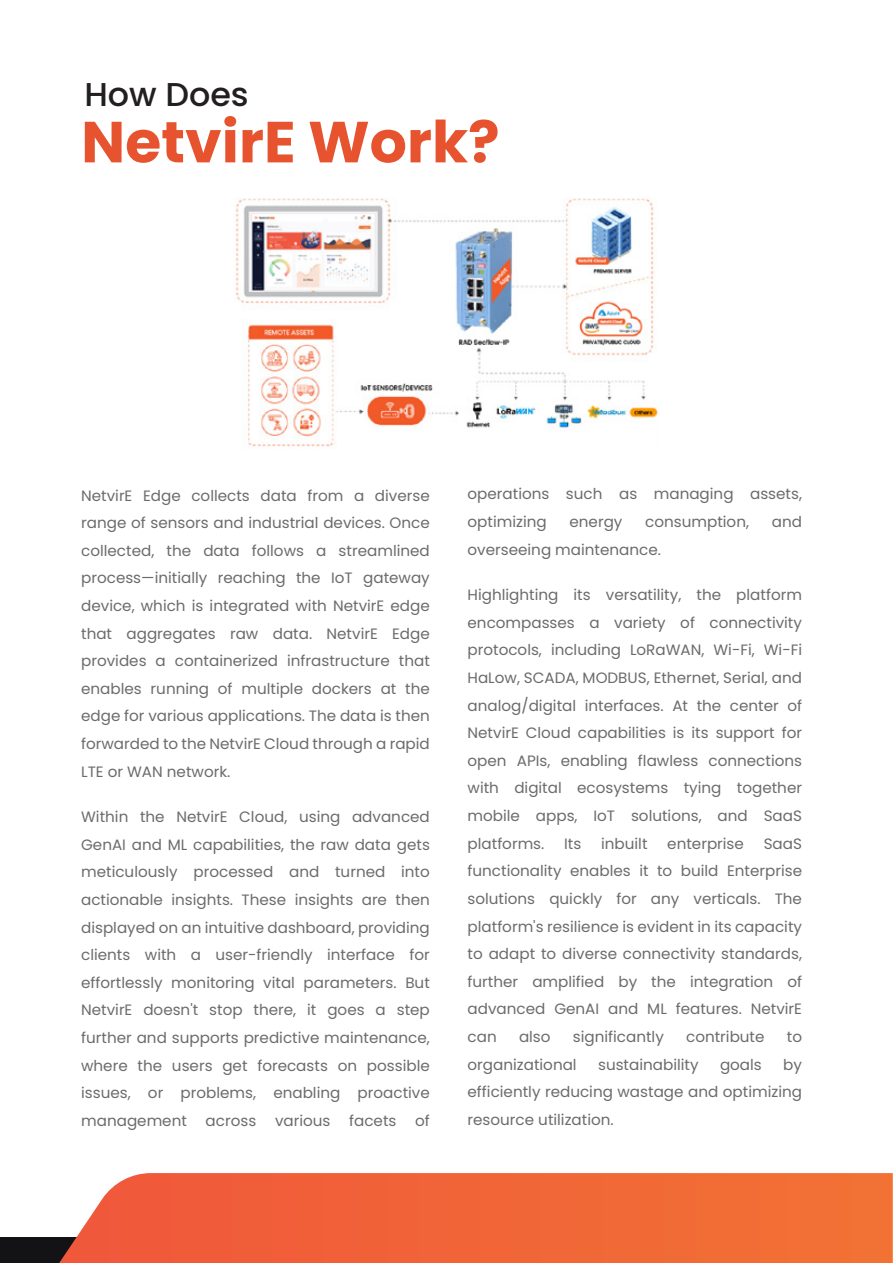
<style>
.page{position:relative;width:893px;height:1263px;background:#fff}
.page>*{position:absolute;margin:0;border:0;box-sizing:border-box;transform-origin:0 0}
.t1{font:700 57.9px "Poppins";color:#e6532e}
.t2{font:500 33px "Poppins";color:#231f20}
.t3{font:15px/27.6px "Poppins";color:#6b6b6b;text-align:justify}
</style>
<div class="page">
<div style="left:0;top:1238px;width:91px;height:25px;background:#131315"></div>
<svg style="left:59px;top:1173px;width:834px;height:90px;background:#f06a3e"></svg>
<img style="left:235px;top:198px;width:423px;height:251px">
<h2 class="t2" style="left:84px;top:75px;width:166px">How Does</h2>
<h1 class="t1" style="left:81px;top:109px;width:420px">NetvirE Work?</h1>
<p class="t3" style="left:81px;top:481px;width:350px">NetvirE Edge collects data from a diverse range of sensors and industrial devices. Once collected, the data follows a streamlined process—initially reaching the IoT gateway device, which is integrated with NetvirE edge that aggregates raw data. NetvirE Edge provides a containerized infrastructure that enables running of multiple dockers at the edge for various applications. The data is then forwarded to the NetvirE Cloud through a rapid LTE or WAN network.</p>
<p class="t3" style="left:81px;top:803px;width:350px">Within the NetvirE Cloud, using advanced GenAI and ML capabilities, the raw data gets meticulously processed and turned into actionable insights. These insights are then displayed on an intuitive dashboard, providing clients with a user-friendly interface for effortlessly monitoring vital parameters. But NetvirE doesn't stop there, it goes a step further and supports predictive maintenance, where the users get forecasts on possible issues, or problems, enabling proactive management across various facets of</p>
<p class="t3" style="left:468px;top:480px;width:336px">operations such as managing assets, optimizing</p>
<p class="t3" style="left:569px;top:508px;width:54px">energy</p>
<p class="t3" style="left:645px;top:508px;width:105px">consumption,</p>
<p class="t3" style="left:772px;top:508px;width:32px">and</p>
<p class="t3" style="left:468px;top:536px;width:195px">overseeing maintenance.</p>
<p class="t3" style="left:468px;top:581px;width:336px">Highlighting its versatility, the platform encompasses a variety of connectivity protocols, including LoRaWAN, Wi-Fi, Wi-Fi HaLow, SCADA, MODBUS, Ethernet, Serial, and analog/digital interfaces. At the center of NetvirE Cloud capabilities is its support for open APIs, enabling flawless connections with digital ecosystems tying together mobile apps, IoT solutions, and SaaS platforms.</p>
<p class="t3" style="left:564px;top:830px;width:19px">Its</p>
<p class="t3" style="left:601px;top:830px;width:48px">inbuilt</p>
<p class="t3" style="left:667px;top:830px;width:78px">enterprise</p>
<p class="t3" style="left:468px;top:830px;width:336px;text-indent:296px">SaaS functionality enables it to build Enterprise solutions quickly for any verticals. The platform's resilience is evident in its capacity to adapt to diverse connectivity standards, further amplified by the integration of advanced GenAI and ML features. NetvirE can</p>
<p class="t3" style="left:519px;top:1023px;width:33px">also</p>
<p class="t3" style="left:573px;top:1023px;width:93px">significantly</p>
<p class="t3" style="left:686px;top:1023px;width:80px">contribute</p>
<p class="t3" style="left:787px;top:1023px;width:17px">to</p>
<p class="t3" style="left:468px;top:1050px;width:111px">organizational</p>
<p class="t3" style="left:598px;top:1050px;width:102px">sustainability</p>
<p class="t3" style="left:720px;top:1050px;width:43px">goals</p>
<p class="t3" style="left:468px;top:1050px;width:336px;text-indent:316px">by efficiently reducing wastage and optimizing resource utilization.</p>
</div>
